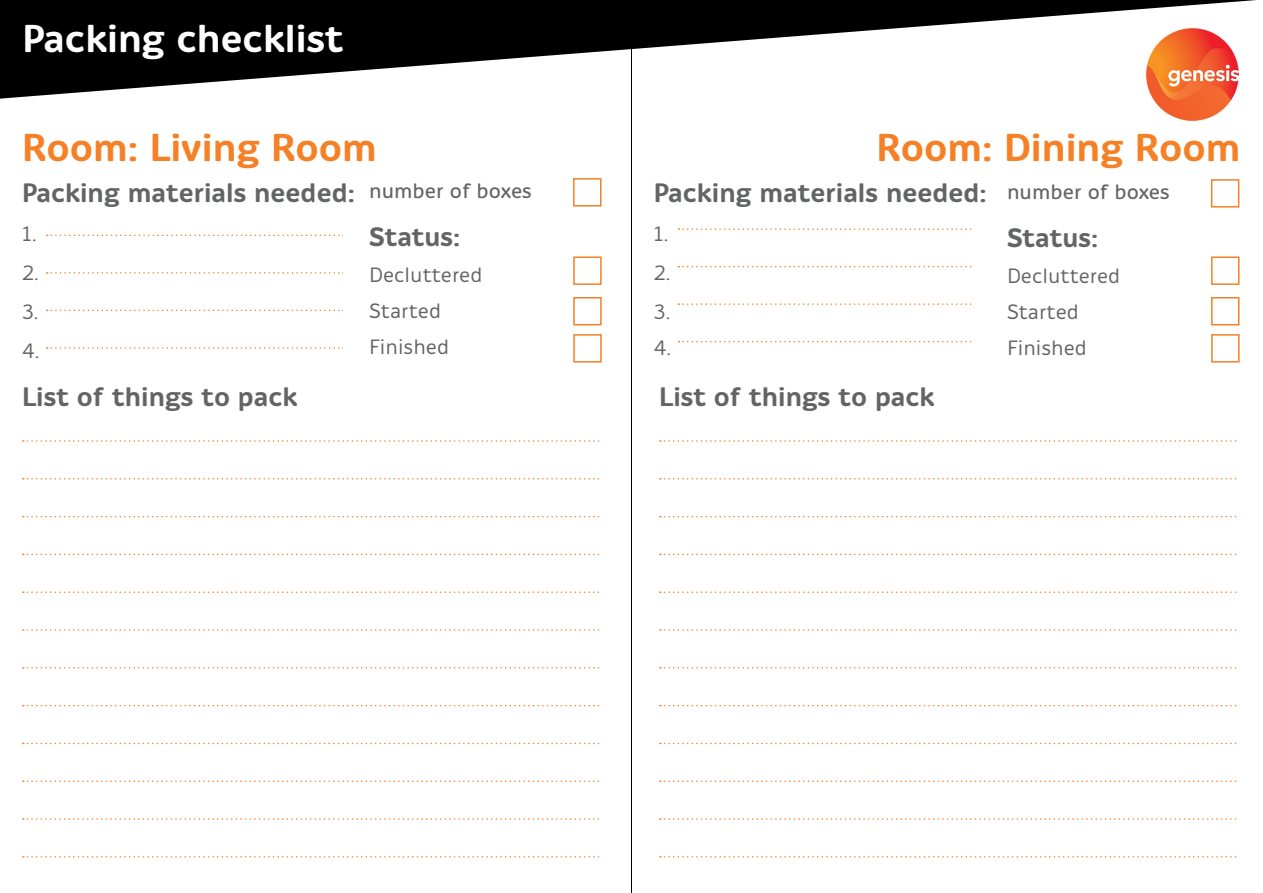
<style>
.page{position:relative;width:1263px;height:893px;background:#fff}
.page>*{position:absolute;margin:0;border:0;box-sizing:border-box;transform-origin:0 0}
.t1{font:600 39.3px "Ovink";color:#f58025}
.t2{font:600 39.3px "Ovink";color:#fff}
.t3{font:600 27px "Ovink";color:#636466}
.t4{font:21px/39px "Ovink";color:#636466}
.t5{font:500 21px "Ovink";color:#636466}
</style>
<div class="page">
<svg style="left:0;top:0;width:1257px;height:99px;fill:#000"></svg>
<hr style="left:631px;top:0;width:1px;height:893px;background:#000">
<svg style="left:23px;top:440px;width:579px;height:2px"></svg>
<svg style="left:23px;top:478px;width:579px;height:2px"></svg>
<svg style="left:23px;top:516px;width:579px;height:1px"></svg>
<svg style="left:23px;top:554px;width:579px;height:1px"></svg>
<svg style="left:23px;top:591px;width:579px;height:2px"></svg>
<svg style="left:23px;top:629px;width:579px;height:2px"></svg>
<svg style="left:23px;top:667px;width:579px;height:2px"></svg>
<svg style="left:23px;top:705px;width:579px;height:1px"></svg>
<svg style="left:23px;top:743px;width:579px;height:1px"></svg>
<svg style="left:23px;top:780px;width:579px;height:2px"></svg>
<svg style="left:23px;top:818px;width:579px;height:2px"></svg>
<svg style="left:23px;top:856px;width:579px;height:2px"></svg>
<svg style="left:660px;top:440px;width:579px;height:2px"></svg>
<svg style="left:660px;top:478px;width:579px;height:2px"></svg>
<svg style="left:660px;top:516px;width:579px;height:1px"></svg>
<svg style="left:660px;top:554px;width:579px;height:1px"></svg>
<svg style="left:660px;top:591px;width:579px;height:2px"></svg>
<svg style="left:660px;top:629px;width:579px;height:2px"></svg>
<svg style="left:660px;top:667px;width:579px;height:2px"></svg>
<svg style="left:660px;top:705px;width:579px;height:1px"></svg>
<svg style="left:660px;top:743px;width:579px;height:1px"></svg>
<svg style="left:660px;top:780px;width:579px;height:2px"></svg>
<svg style="left:660px;top:818px;width:579px;height:2px"></svg>
<svg style="left:660px;top:856px;width:579px;height:2px"></svg>
<div style="left:1211px;top:179px;width:28px;height:29px;border:2px solid #f58025"></div>
<div style="left:1211px;top:256px;width:28px;height:29px;border:2px solid #f58025"></div>
<div style="left:1211px;top:297px;width:28px;height:28px;border:2px solid #f58025"></div>
<div style="left:1211px;top:334px;width:28px;height:29px;border:2px solid #f58025"></div>
<svg style="left:47px;top:235px;width:296px;height:1px"></svg>
<svg style="left:47px;top:272px;width:296px;height:2px"></svg>
<svg style="left:47px;top:310px;width:296px;height:1px"></svg>
<svg style="left:47px;top:347px;width:296px;height:2px"></svg>
<div style="left:573px;top:178px;width:28px;height:28px;border:2px solid #f58025"></div>
<div style="left:573px;top:256px;width:29px;height:29px;border:2px solid #f58025"></div>
<div style="left:573px;top:297px;width:29px;height:28px;border:2px solid #f58025"></div>
<div style="left:573px;top:334px;width:29px;height:29px;border:2px solid #f58025"></div>
<svg style="left:678px;top:228px;width:294px;height:2px"></svg>
<svg style="left:678px;top:266px;width:294px;height:1px"></svg>
<svg style="left:678px;top:303px;width:294px;height:2px"></svg>
<svg style="left:678px;top:341px;width:294px;height:1px"></svg>
<img style="left:1141px;top:23px;width:102px;height:99px">
<h1 class="t2" style="left:22px;top:15px;width:322px">Packing checklist</h1>
<h1 class="t1" style="left:22px;top:124px;width:356px">Room: Living Room</h1>
<h1 class="t1" style="left:877px;top:124px;width:365px">Room: Dining Room</h1>
<p class="t3" style="left:22px;top:176px;width:334px">Packing materials needed:</p>
<p class="t4" style="left:22px;top:214px;width:19px">1.<br>2.<br>3.<br>4.</p>
<p class="t5" style="left:369px;top:179px;width:164px">number of boxes</p>
<p class="t3" style="left:369px;top:221px;width:93px">Status:</p>
<p class="t4" style="left:369px;top:257px;width:115px;line-height:36px">Decluttered<br>Started<br>Finished</p>
<p class="t3" style="left:654px;top:176px;width:334px">Packing materials needed:</p>
<p class="t4" style="left:654px;top:214px;width:18px;text-align:justify">1.<br>2.<br>3.</p>
<p class="t4" style="left:654px;top:328px;width:19px">4.</p>
<p class="t3" style="left:22px;top:380px;width:277px">List of things to pack</p>
<p class="t3" style="left:659px;top:380px;width:277px">List of things to pack</p>
<p class="t5" style="left:1007px;top:180px;width:164px">number of boxes</p>
<p class="t3" style="left:1007px;top:222px;width:93px">Status:</p>
<p class="t4" style="left:1007px;top:258px;width:115px;line-height:36px">Decluttered<br>Started<br>Finished</p>
</div>
